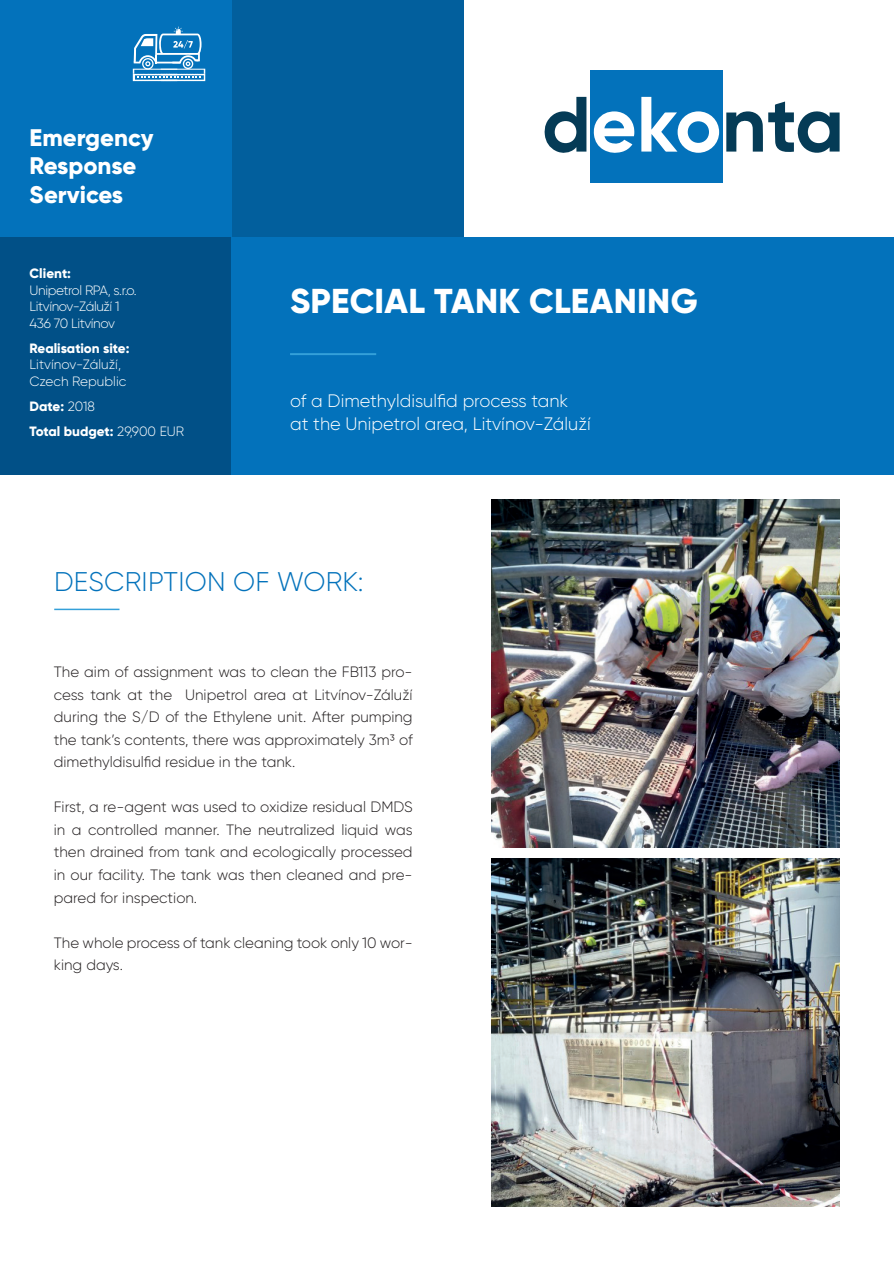
<style>
.page{position:relative;width:894px;height:1264px;background:#fff}
.page>*{position:absolute;margin:0;border:0;box-sizing:border-box;transform-origin:0 0}
.t1{font:800 34.5px "Gilroy";letter-spacing:.01em;color:#fff}
.t2{font:300 27px "Gilroy";letter-spacing:.01em;color:#0372bb}
.t3{font:800 24px/28.8px "Gilroy";color:#fff}
.t4{font:300 18px/22.5px "Gilroy";color:#fff}
.t5{font:300 15px/22.5px "Gilroy";color:#231f20;text-align:justify}
.t6{font:800 13.5px/25px "Gilroy";color:#fff}
.t7{font:300 13.5px/16.5px "Gilroy";letter-spacing:-.03em;color:#fff}
.t8{font:300 13.5px/16.5px "Gilroy";color:#fff}
.s1{font-weight:300}
</style>
<div class="page">
<div style="left:0;top:237px;width:231px;height:237px;background:#015087"></div>
<div style="left:231px;top:0;width:232px;height:237px;background:#025f9d"></div>
<div style="left:0;top:0;width:231px;height:237px;background:#0372bb"></div>
<img style="left:491px;top:499px;width:348px;height:348px">
<img style="left:491px;top:858px;width:348px;height:348px">
<div style="left:231px;top:237px;width:662px;height:237px;background:#0372bb"></div>
<div style="left:590px;top:70px;width:132px;height:113px;background:#0372bb"></div>
<svg style="left:544px;top:97px;width:42px;height:56px"></svg>
<svg style="left:593px;top:111px;width:41px;height:42px"></svg>
<svg style="left:641px;top:97px;width:77px;height:56px"></svg>
<svg style="left:726px;top:102px;width:113px;height:51px"></svg>
<hr style="left:290px;top:353px;width:86px;height:2px;background:#34a0d9">
<svg style="left:133px;top:27px;width:72px;height:55px"></svg>
<hr style="left:54px;top:608px;width:65px;height:2px;background:#34a0d9">
<h3 class="t3" style="left:30px;top:123px;width:125px">Emergency<br>Response<br>Services</h3>
<p class="t6" style="left:30px;top:261px;width:43px">Client:</p>
<p class="t7" style="left:30px;top:281px;width:109px">Unipetrol RPA, s.r.o.<br>Litvínov-Záluží 1<br>436 70 Litvínov</p>
<p class="t6" style="left:30px;top:335px;width:101px">Realisation site:</p>
<p class="t8" style="left:30px;top:356px;width:98px">Litvínov-Záluží,<br>Czech Republic</p>
<p class="t6" style="left:30px;top:393px;width:156px">Date: <span class="s1">2018<br></span>Total budget: <span class="s1">29,900 EUR</span></p>
<h1 class="t1" style="left:290px;top:279px;width:409px">SPECIAL TANK CLEANING</h1>
<p class="t4" style="left:290px;top:390px;width:302px">of a Dimethyldisulfid process tank at the Unipetrol area, Litvínov-Záluží</p>
<h2 class="t2" style="left:54px;top:565px;width:311px">DESCRIPTION OF WORK:</h2>
<p class="t5" style="left:54px;top:661px;width:360px">The aim of assignment was to clean the FB113 pro&shy;cess tank at the Unipetrol area at Litvínov-Záluží during the S/D of the Ethylene unit. After pumping the tank’s contents, there was approximately 3m3 of dimethyldisulfid residue in the tank.</p>
<p class="t5" style="left:54px;top:796px;width:360px">First, a re-agent was used to oxidize residual DMDS in a controlled manner. The neutralized liquid was then drained from tank and ecologically processed in our facility. The tank was then cleaned and pre&shy;pared for inspection.</p>
<p class="t5" style="left:54px;top:931px;width:360px">The whole process of tank cleaning took only 10 wor&shy;king days.</p>
</div>
